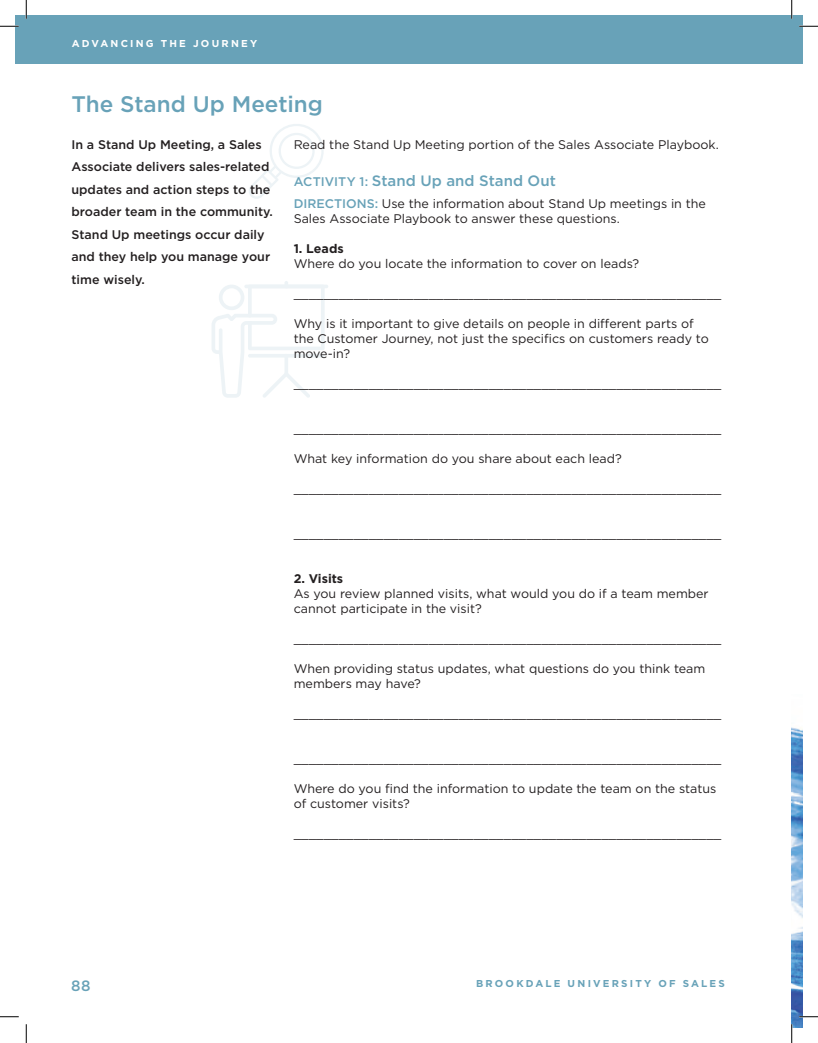
<style>
.page{position:relative;width:818px;height:1043px;background:#fff}
.page>*{position:absolute;margin:0;border:0;box-sizing:border-box;transform-origin:0 0}
.t1{font:500 22.5px "Gotham";color:#68a2b8}
.t2{font:500 15px "Gotham";color:#68a2b8}
.t3{font:12.5px/15px "Gotham";color:#231f20}
.t4{font:500 12.5px/22.5px "Gotham";color:#231f20}
.t5{font:700 12.5px "Gotham";color:#231f20}
.t6{font:700 10px "Gotham";letter-spacing:.22em;color:#68a2b8}
.t7{font:700 10px "Gotham";letter-spacing:.225em;color:#fff}
.s1{font-size:12.5px}
.s2{font-weight:500;color:#68a2b8}
</style>
<div class="page">
<div style="left:15px;top:15px;width:776px;height:49px;background:#68a2b8"></div>
<div style="left:791px;top:15px;width:11px;height:49px;background:#68a2b8"></div>
<img style="left:791px;top:727px;width:11px;height:301px">
<svg style="left:249px;top:124px;width:75px;height:75px"></svg>
<hr style="left:244px;top:284px;width:84px;height:4px;background:#edf3f6;border-radius:2px">
<svg style="left:212px;top:281px;width:112px;height:117px"></svg>
<svg style="left:0;top:25px;width:19px;height:2px"></svg>
<svg style="left:799px;top:25px;width:19px;height:2px"></svg>
<svg style="left:0;top:1016px;width:19px;height:1px"></svg>
<svg style="left:799px;top:1015px;width:19px;height:2px"></svg>
<svg style="left:25px;top:0;width:2px;height:19px"></svg>
<svg style="left:25px;top:1024px;width:2px;height:18px"></svg>
<svg style="left:791px;top:0;width:1px;height:19px"></svg>
<svg style="left:791px;top:1024px;width:1px;height:18px"></svg>
<p class="t7" style="left:72px;top:37px;width:187px">ADVANCING THE JOURNEY</p>
<h1 class="t1" style="left:71px;top:89px;width:253px">The Stand Up Meeting</h1>
<p class="t4" style="left:71px;top:133px;width:203px">In a Stand Up Meeting, a Sales<br>Associate delivers sales-related updates and action steps to the broader team in the community.<br>Stand Up meetings occur daily and they help you manage your time wisely.</p>
<p class="t3" style="left:294px;top:137px;width:426px">Read the Stand Up Meeting portion of the Sales Associate Playbook.</p>
<p class="t2" style="left:294px;top:170px;width:264px"><span class="s1">ACTIVITY 1:</span> Stand Up and Stand Out</p>
<p class="t3" style="left:294px;top:196px;width:413px"><span class="s2">DIRECTIONS:</span> Use the information about Stand Up meetings in the<br>Sales Associate Playbook to answer these questions.</p>
<p class="t5" style="left:294px;top:240px;width:51px">1. Leads</p>
<p class="t3" style="left:294px;top:256px;width:347px">Where do you locate the information to cover on leads?</p>
<p class="t3" style="left:294px;top:286px;width:429px">_________________________________________________________</p>
<p class="t3" style="left:294px;top:316px;width:416px">Why is it important to give details on people in different parts of the Customer Journey, not just the specifics on customers ready to move-in?</p>
<p class="t3" style="left:294px;top:376px;width:429px">_________________________________________________________</p>
<p class="t3" style="left:294px;top:421px;width:429px">_________________________________________________________</p>
<p class="t3" style="left:294px;top:451px;width:329px">What key information do you share about each lead?</p>
<p class="t3" style="left:294px;top:481px;width:429px">_________________________________________________________</p>
<p class="t3" style="left:294px;top:526px;width:429px">_________________________________________________________</p>
<p class="t5" style="left:294px;top:570px;width:51px">2. Visits</p>
<p class="t3" style="left:294px;top:586px;width:416px">As you review planned visits, what would you do if a team member cannot participate in the visit?</p>
<p class="t3" style="left:294px;top:631px;width:429px">_________________________________________________________</p>
<p class="t3" style="left:294px;top:661px;width:413px">When providing status updates, what questions do you think team members may have?</p>
<p class="t3" style="left:294px;top:706px;width:429px">_________________________________________________________</p>
<p class="t3" style="left:294px;top:751px;width:429px">_________________________________________________________</p>
<p class="t3" style="left:294px;top:781px;width:424px">Where do you find the information to update the team on the status of customer visits?</p>
<p class="t3" style="left:294px;top:826px;width:429px">_________________________________________________________</p>
<p class="t2" style="left:71px;top:976px;width:21px">88</p>
<p class="t6" style="left:476px;top:977px;width:250px">BROOKDALE UNIVERSITY OF SALES</p>
</div>
